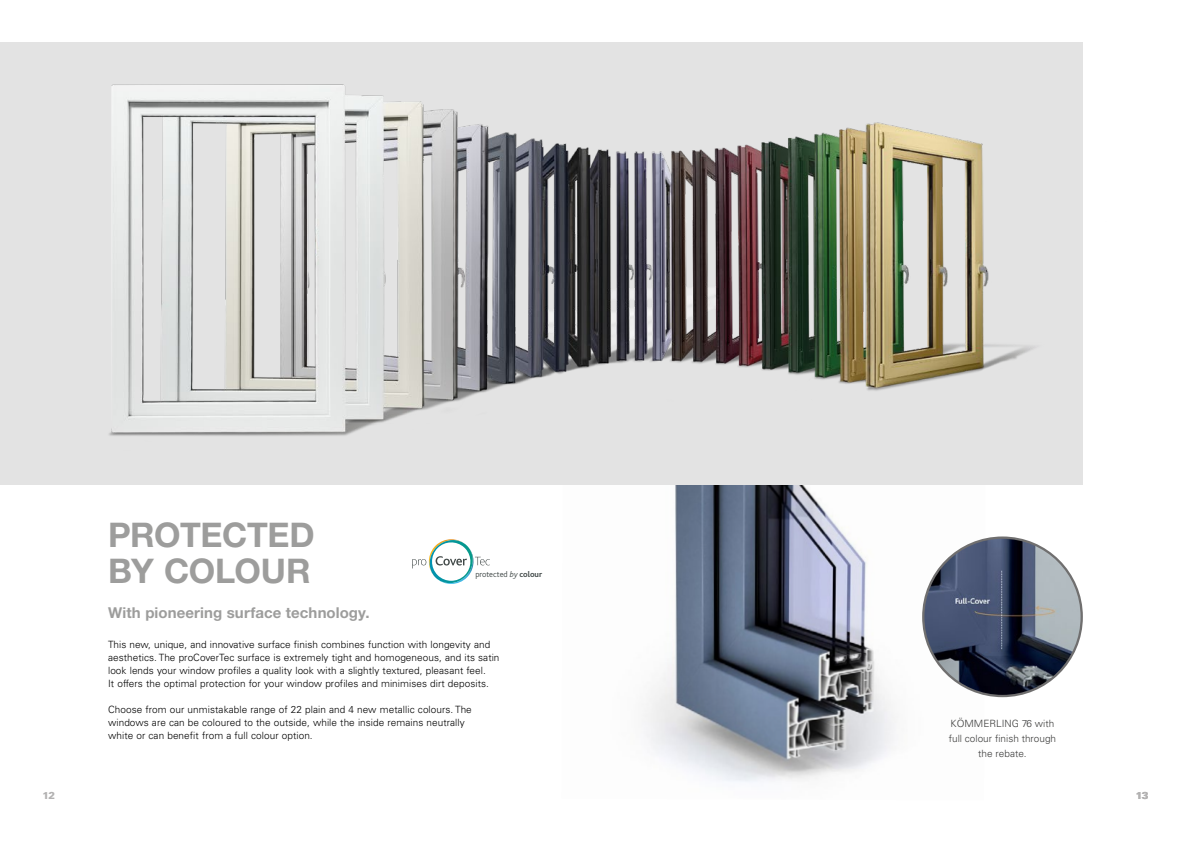
<style>
.page{position:relative;width:1191px;height:842px;background:#fff}
.page>*{position:absolute;margin:0;border:0;box-sizing:border-box;transform-origin:0 0}
.t1{font:700 34px/36px "Helvetica Neue LT Pro";letter-spacing:-.01em;color:#9d9d9c}
.t2{font:700 15px "Helvetica Neue LT Pro";letter-spacing:.005em;color:#9d9d9c}
.t3{font:300 10px/13px "Univers";letter-spacing:.005em;color:#000}
.t4{font:300 10px/15px "Univers";color:#3c3c3b;text-align:center}
.t5{font:900 10px "Univers";color:#b3b2b2}
.t6{font:300 8.5px "Bliss";color:#404847}
.s1{font-style:italic}
.s2{font-weight:700}
</style>
<div class="page">
<img style="left:643px;top:491px;width:342px;height:291px">
<img style="left:8px;top:42px;width:1075px;height:449px">
<svg style="left:412px;top:539px;width:78px;height:45px"></svg>
<img style="left:923px;top:538px;width:158px;height:158px;border-radius:79px">
<h1 class="t1" style="left:108px;top:516px;width:208px">PROTECTED<br>BY COLOUR</h1>
<h2 class="t2" style="left:108px;top:604px;width:263px">With pioneering surface technology.</h2>
<p class="t6" style="left:475px;top:570px;width:68px">protected <span class="s1">by</span> <span class="s2">colour</span></p>
<p class="t3" style="left:108px;top:638px;width:393px">This new, unique, and innovative surface finish combines function with longevity and aesthetics. The proCoverTec surface is extremely tight and homogeneous, and its satin look lends your window profiles a quality look with a slightly textured, pleasant feel.<br>It offers the optimal protection for your window profiles and minimises dirt deposits.</p>
<p class="t3" style="left:108px;top:703px;width:365px">Choose from our unmistakable range of 22 plain and 4 new metallic colours. The windows are can be coloured to the outside, while the inside remains neutrally white or can benefit from a full colour option.</p>
<p class="t4" style="left:949px;top:716px;width:109px">KÖMMERLING 76 with full colour finish through the rebate.</p>
<p class="t5" style="left:43px;top:790px;width:14px">12</p>
<p class="t5" style="left:1135px;top:790px;width:14px">13</p>
</div>
